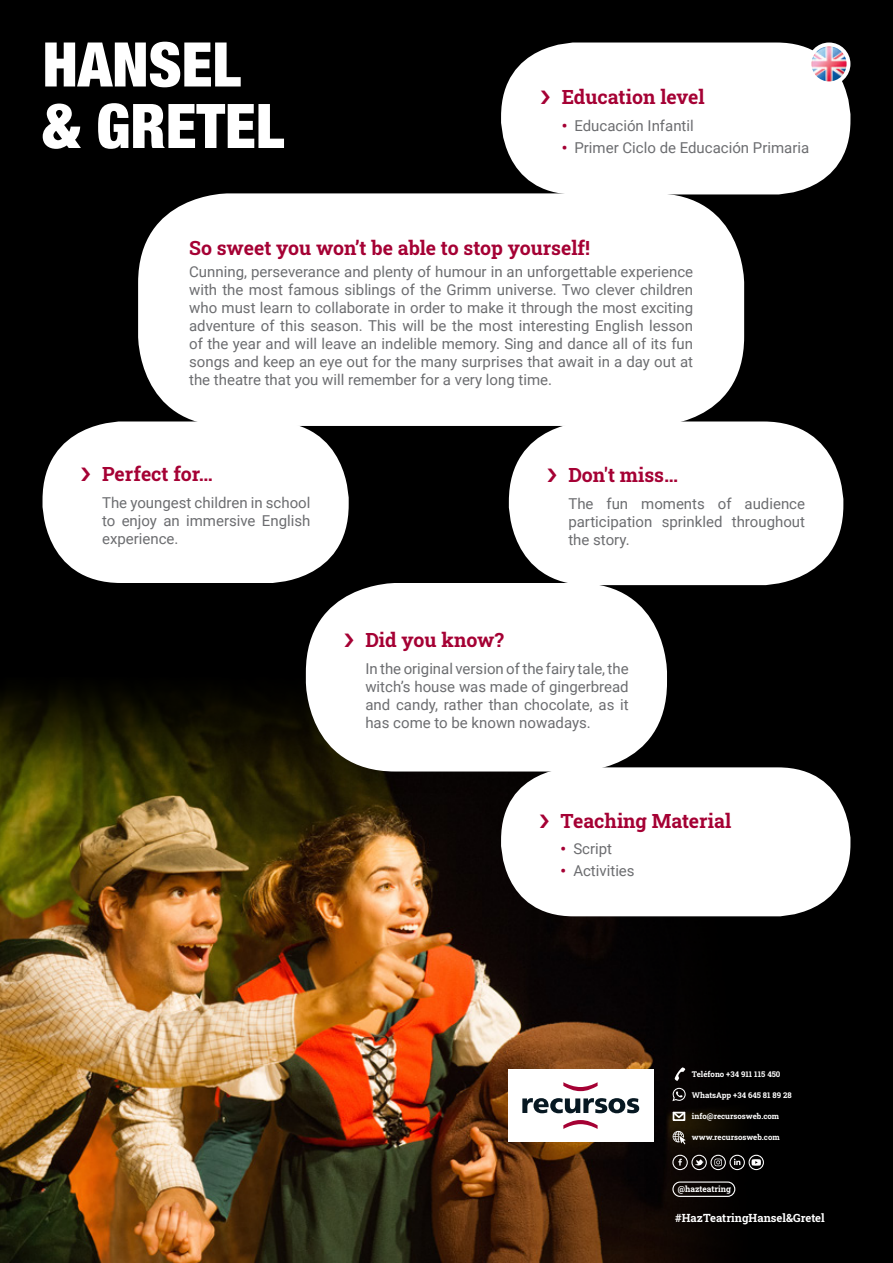
<style>
.page{position:relative;width:893px;height:1263px;background:#000}
.page>*{position:absolute;margin:0;border:0;box-sizing:border-box;transform-origin:0 0}
.titol{font:900 condensed 61.5px "Helvetica Neue LT Std";color:#fff}
.COS_ENTRADA{font:700 19.5px "Roboto Slab";color:#a50134}
.COS{font:15px/18px "Roboto";color:#6c6d70;text-align:justify}
.tick-cos{font:15px/18px "Roboto";color:#6c6d70;text-align:justify}
.CONTACTO{font:700 11.25px "Roboto Slab";color:#fff}
.t1{font:700 8.4px "Roboto Slab";color:#fff}
.t2{font:700 7.8px "Roboto Slab";color:#fff}
.s1{font-weight:900;color:#a50134}
</style>
<div class="page">
<img style="left:0;top:677px;width:851px;height:586px">
<svg style="left:672px;top:1088px;width:14px;height:13px"></svg>
<div style="left:673px;top:1112px;width:12px;height:9px;border:2px solid #fff"></div>
<svg style="left:671px;top:1110px;width:16px;height:10px"></svg>
<svg style="left:673px;top:1131px;width:13px;height:13px"></svg>
<svg style="left:675px;top:1067px;width:10px;height:14px"></svg>
<div style="left:691px;top:1155px;width:16px;height:15px;border:1px solid #fff;border-radius:50%"></div>
<svg style="left:695px;top:1159px;width:9px;height:7px"></svg>
<div style="left:710px;top:1155px;width:16px;height:15px;border:1px solid #fff;border-radius:50%"></div>
<div style="left:749px;top:1155px;width:15px;height:15px;border:1px solid #fff;border-radius:50%"></div>
<div style="left:729px;top:1155px;width:16px;height:15px;border:1px solid #fff;border-radius:50%"></div>
<div style="left:672px;top:1155px;width:16px;height:15px;border:1px solid #fff;border-radius:50%"></div>
<svg style="left:678px;top:1159px;width:4px;height:6px"></svg>
<svg style="left:714px;top:1158px;width:8px;height:8px"></svg>
<svg style="left:734px;top:1158px;width:6px;height:7px"></svg>
<svg style="left:751px;top:1159px;width:10px;height:7px"></svg>
<svg style="left:672px;top:1181px;width:64px;height:16px"></svg>
<div style="left:508px;top:1069px;width:145px;height:73px;background:#fff"></div>
<svg style="left:522px;top:1098px;width:117px;height:15px"></svg>
<svg style="left:563px;top:1082px;width:35px;height:9px"></svg>
<svg style="left:563px;top:1120px;width:35px;height:9px"></svg>
<div style="left:503px;top:45px;width:345px;height:147px;background:#fff;border-radius:72px"></div>
<div style="left:501px;top:43px;width:349px;height:151px;border:4px solid #fff;border-radius:72px"></div>
<div style="left:140px;top:195px;width:602px;height:229px;background:#fff;border-radius:87px"></div>
<div style="left:138px;top:193px;width:606px;height:233px;border:4px solid #fff;border-radius:87px"></div>
<div style="left:45px;top:423px;width:302px;height:158px;background:#fff;border-radius:76px"></div>
<div style="left:43px;top:421px;width:306px;height:162px;border:4px solid #fff;border-radius:76px"></div>
<div style="left:511px;top:423px;width:330px;height:160px;background:#fff;border-radius:78px"></div>
<div style="left:509px;top:421px;width:334px;height:164px;border:4px solid #fff;border-radius:78px"></div>
<div style="left:308px;top:585px;width:357px;height:184px;background:#fff;border-radius:87px"></div>
<div style="left:306px;top:583px;width:361px;height:188px;border:4px solid #fff;border-radius:87px"></div>
<div style="left:503px;top:769px;width:345px;height:145px;background:#fff;border-radius:70px"></div>
<div style="left:501px;top:767px;width:349px;height:149px;border:4px solid #fff;border-radius:70px"></div>
<img style="left:810px;top:45px;width:38px;height:38px">
<div style="left:808px;top:43px;width:42px;height:42px;border:4px solid #fff;border-radius:50%"></div>
<p class="titol" style="left:43px;top:27px;width:200px">HANSEL</p>
<p class="titol" style="left:43px;top:88px;width:243px">&amp; GRETEL</p>
<p class="COS_ENTRADA" style="left:562px;top:84px;width:144px">Education level</p>
<p class="COS" style="left:562px;top:116px;width:134px"><span class="s1">•</span> Educación Infantil</p>
<p class="COS" style="left:562px;top:138px;width:249px"><span class="s1">•</span> Primer Ciclo de Educación Primaria</p>
<p class="COS_ENTRADA" style="left:189px;top:234px;width:402px">So sweet you won’t be able to stop yourself!</p>
<p class="COS" style="left:189px;top:262px;width:505px">Cunning, perseverance and plenty of humour in an unforgettable experience with the most famous siblings of the Grimm universe. Two clever children who must learn to collaborate in order to make it through the most exciting adventure of this season. This will be the most interesting English lesson of the year and will leave an indelible memory. Sing and dance all of its fun songs and keep an eye out for the many surprises that await in a day out at the theatre that you will remember for a very long time.</p>
<p class="COS_ENTRADA" style="left:102px;top:461px;width:112px">Perfect for…</p>
<p class="tick-cos" style="left:102px;top:493px;width:210px">The youngest children in school to enjoy an immersive English experience.</p>
<p class="COS_ENTRADA" style="left:568px;top:462px;width:111px">Don't miss…</p>
<p class="tick-cos" style="left:568px;top:494px;width:238px">The fun moments of audience participation sprinkled throughout the story.</p>
<p class="COS_ENTRADA" style="left:365px;top:627px;width:140px">Did you know?</p>
<p class="tick-cos" style="left:365px;top:659px;width:265px">In the original version of the fairy tale, the witch’s house was made of gingerbread and candy, rather than chocolate, as it has come to be known nowadays.</p>
<p class="COS_ENTRADA" style="left:561px;top:807px;width:172px">Teaching Material</p>
<p class="COS" style="left:561px;top:839px;width:53px"><span class="s1">•</span> Script</p>
<p class="COS" style="left:561px;top:861px;width:76px"><span class="s1">•</span> Activities</p>
<p class="t2" style="left:692px;top:1068px;width:90px">Teléfono +34 911 115 450</p>
<p class="t2" style="left:692px;top:1111px;width:89px">info@recursosweb.com</p>
<p class="t2" style="left:692px;top:1090px;width:101px">WhatsApp +34 645 81 89 28</p>
<p class="t2" style="left:692px;top:1132px;width:89px">www.recursosweb.com</p>
<p class="t1" style="left:678px;top:1183px;width:55px">@hazteatring</p>
<p class="CONTACTO" style="left:675px;top:1210px;width:151px">#HazTeatringHansel&amp;Gretel</p>
</div>
